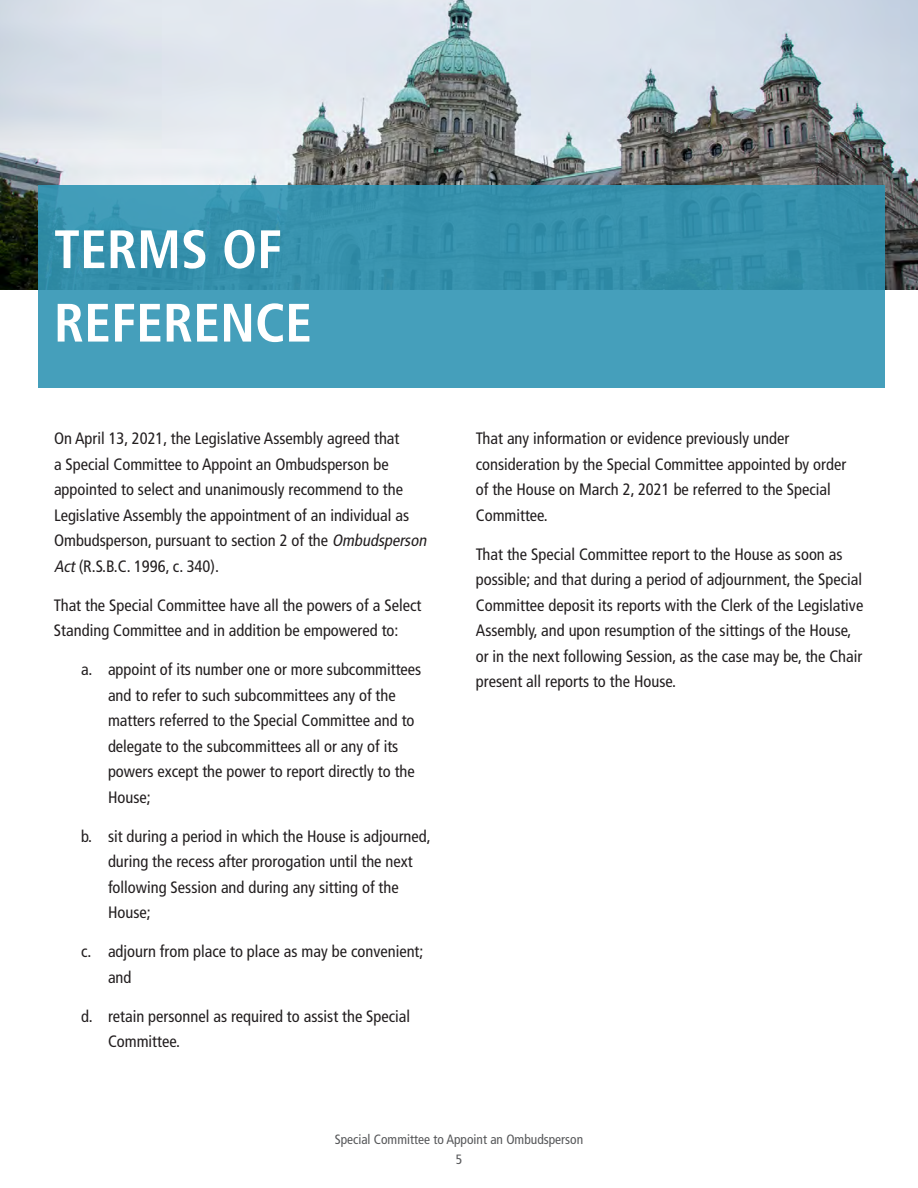
<style>
.page{position:relative;width:918px;height:1188px;background:#fff}
.page>*{position:absolute;margin:0;border:0;box-sizing:border-box;transform-origin:0 0}
.Section_Heading{font:700 condensed 54px/73.5px "Frutiger LT Std";color:#fff}
.T_of_R_Text{font:condensed 16.5px/25.5px "Frutiger LT Std";color:#231f20}
.t1{font:condensed 13.5px/20.1px "Frutiger LT Std";color:#57585a;text-align:center}
.s1{font-style:italic}
</style>
<div class="page">
<img style="left:0;top:0;width:918px;height:290px">
<svg style="left:38px;top:186px;width:847px;height:202px;background:#3d97b3"></svg>
<p class="Section_Heading" style="left:54px;top:213px;width:260px">TERMS OF<br>REFERENCE</p>
<p class="T_of_R_Text" style="left:54px;top:426px;width:377px">On April 13, 2021, the Legislative Assembly agreed that<br>a Special Committee to Appoint an Ombudsperson be appointed to select and unanimously recommend to the Legislative Assembly the appointment of an individual as Ombudsperson, pursuant to section 2 of the <span class="s1">Ombudsperson Act</span>(R.S.B.C. 1996, c. 340).</p>
<p class="T_of_R_Text" style="left:54px;top:593px;width:369px">That the Special Committee have all the powers of a Select<br>Standing Committee and in addition be empowered to:</p>
<p class="T_of_R_Text" style="left:108px;top:657px;width:315px;text-indent:-27px">a. appoint of its number one or more subcommittees and to refer to such subcommittees any of the matters referred to the Special Committee and to delegate to the subcommittees all or any of its powers except the power to report directly to the House;</p>
<p class="T_of_R_Text" style="left:108px;top:824px;width:324px;text-indent:-27px">b. sit during a period in which the House is adjourned, during the recess after prorogation until the next following Session and during any sitting of the House;</p>
<p class="T_of_R_Text" style="left:108px;top:939px;width:317px;text-indent:-27px">c. adjourn from place to place as may be convenient; and</p>
<p class="T_of_R_Text" style="left:108px;top:1004px;width:304px;text-indent:-27px">d. retain personnel as required to assist the Special<br>Committee.</p>
<p class="T_of_R_Text" style="left:476px;top:426px;width:372px">That any information or evidence previously under consideration by the Special Committee appointed by order of the House on March 2, 2021 be referred to the Special Committee.</p>
<p class="T_of_R_Text" style="left:476px;top:542px;width:389px">That the Special Committee report to the House as soon as possible; and that during a period of adjournment, the Special Committee deposit its reports with the Clerk of the Legislative Assembly, and upon resumption of the sittings of the House, or in the next following Session, as the case may be, the Chair present all reports to the House.</p>
<p class="t1" style="left:335px;top:1129px;width:250px">Special Committee to Appoint an Ombudsperson<br>5</p>
</div>
